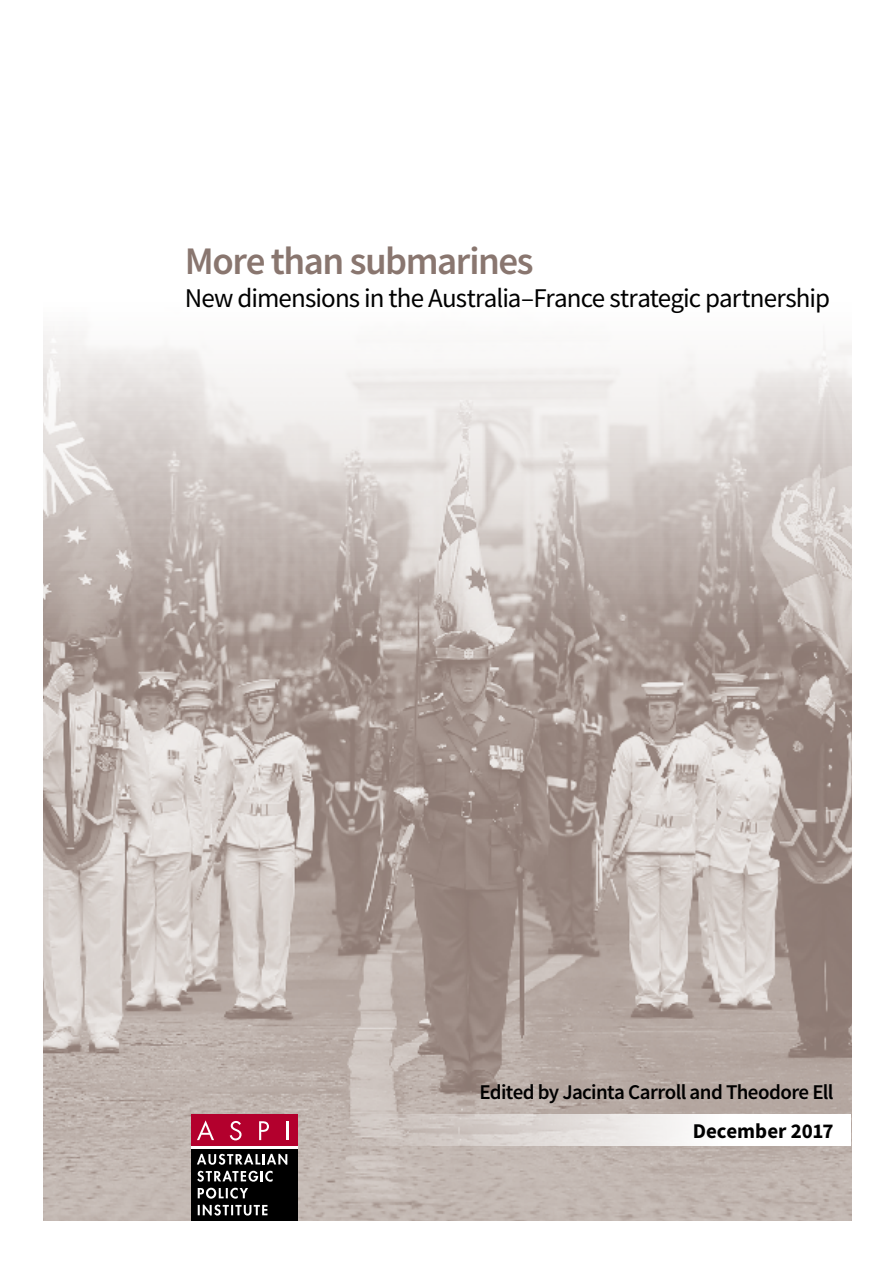
<style>
.page{position:relative;width:893px;height:1263px;background:#fff}
.page>*{position:absolute;margin:0;border:0;box-sizing:border-box;transform-origin:0 0}
.t1{font:600 39px "Source Sans Pro";letter-spacing:-.035em;color:#89766f}
.t2{font:27px "Source Sans Pro";letter-spacing:-.035em;color:#000}
.t3{font:600 21px "Source Sans Pro";letter-spacing:-.03em;color:#000}
.t4{font:700 21px "Source Sans Pro";letter-spacing:-.01em;color:#000}
</style>
<div class="page">
<img style="left:43px;top:331px;width:808px;height:889px">
<svg style="left:189px;top:1114px;width:662px;height:32px"></svg>
<hr style="left:191px;top:1145px;width:107px;height:4px;background:#fff">
<div style="left:191px;top:1149px;width:107px;height:71px;background:#000"></div>
<div style="left:191px;top:1114px;width:107px;height:32px;background:#b3002d"></div>
<svg style="left:197px;top:1120px;width:17px;height:20px"></svg>
<svg style="left:230px;top:1121px;width:12px;height:19px"></svg>
<svg style="left:259px;top:1121px;width:10px;height:19px"></svg>
<svg style="left:286px;top:1121px;width:2px;height:19px"></svg>
<svg style="left:198px;top:1205px;width:69px;height:10px"></svg>
<svg style="left:198px;top:1188px;width:50px;height:10px"></svg>
<svg style="left:197px;top:1154px;width:90px;height:11px"></svg>
<svg style="left:197px;top:1171px;width:76px;height:11px"></svg>
<h1 class="t1" style="left:185px;top:235px;width:350px">More than submarines</h1>
<p class="t2" style="left:185px;top:281px;width:647px">New dimensions in the Australia–France strategic partnership</p>
<p class="t3" style="left:479px;top:1078px;width:355px">Edited by Jacinta Carroll and Theodore Ell</p>
<p class="t4" style="left:693px;top:1117px;width:142px">December 2017</p>
</div>
